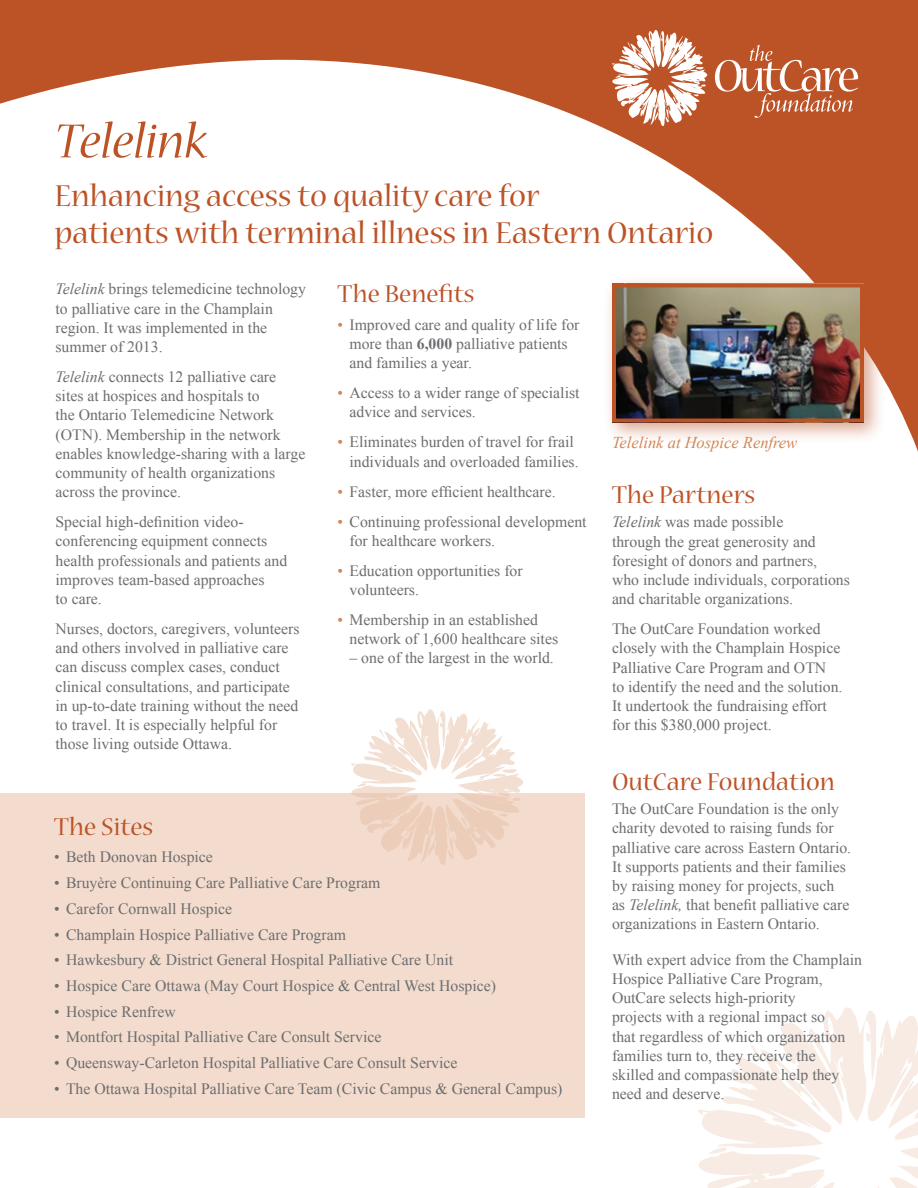
<style>
.page{position:relative;width:918px;height:1188px;background:#fff}
.page>*{position:absolute;margin:0;border:0;box-sizing:border-box;transform-origin:0 0}
.t1{font:italic 54px "Nueva Std";color:#bc5327}
.t2{font:33.45px/37.5px "Nueva Std";color:#bc5327}
.t3{font:27px "Nueva Std";color:#bc5327}
.t4{font:italic 16.5px "Times New Roman";color:#d18654}
.t5{font:15.75px/19.2px "Times New Roman";color:#6c6d70}
.s1{font-style:italic}
.s2{color:#d18654}
.s3{font-weight:700}
</style>
<div class="page">
<svg style="left:698px;top:1007px;width:220px;height:181px"></svg>
<svg style="left:0;top:0;width:918px;height:451px"></svg>
<div style="left:0;top:793px;width:585px;height:325px;background:#f3dccd"></div>
<svg style="left:351px;top:709px;width:173px;height:156px"></svg>
<div style="left:603px;top:275px;width:283px;height:169px;background:#bc5327;opacity:.5"></div>
<img style="left:617px;top:289px;width:242px;height:129px">
<div style="left:612px;top:284px;width:252px;height:139px;border:4px solid #bc5327"></div>
<svg style="left:715px;top:45px;width:143px;height:73px;background:#c76f4b"></svg>
<svg style="left:612px;top:30px;width:96px;height:96px"></svg>
<h1 class="t1" style="left:55px;top:117px;width:154px">Telelink</h1>
<h2 class="t2" style="left:55px;top:178px;width:660px">Enhancing access to quality care for<br>patients with terminal illness in Eastern Ontario</h2>
<p class="t5" style="left:56px;top:279px;width:252px"><span class="s1">Telelink</span> brings telemedicine technology to palliative care in the Champlain region. It was implemented in the summer of 2013.</p>
<p class="t5" style="left:56px;top:367px;width:251px"><span class="s1">Telelink</span> connects 12 palliative care sites at hospices and hospitals to<br>the Ontario Telemedicine Network (OTN). Membership in the network enables knowledge-sharing with a large community of health organizations across the province.</p>
<p class="t5" style="left:56px;top:512px;width:233px">Special high-definition video&shy;conferencing equipment connects health professionals and patients and improves team-based approaches<br>to care.</p>
<p class="t5" style="left:56px;top:619px;width:246px">Nurses, doctors, caregivers, volunteers and others involved in palliative care can discuss complex cases, conduct clinical consultations, and participate in up-to-date training without the need to travel. It is especially helpful for those living outside Ottawa.</p>
<h3 class="t3" style="left:338px;top:281px;width:139px">The Benefits</h3>
<p class="t5" style="left:350px;top:315px;width:232px;text-indent:-12px"><span class="s2">•</span> Improved care and quality of life for more than <span class="s3">6,000</span> palliative patients and families a year.</p>
<p class="t5" style="left:350px;top:383px;width:232px;text-indent:-12px"><span class="s2">•</span> Access to a wider range of specialist advice and services.</p>
<p class="t5" style="left:350px;top:432px;width:231px;text-indent:-12px"><span class="s2">•</span> Eliminates burden of travel for frail individuals and overloaded families.</p>
<p class="t5" style="left:338px;top:481px;width:220px"><span class="s2">•</span> Faster, more efficient healthcare.</p>
<p class="t5" style="left:350px;top:511px;width:239px;text-indent:-12px"><span class="s2">•</span> Continuing professional development for healthcare workers.</p>
<p class="t5" style="left:350px;top:561px;width:175px;text-indent:-12px"><span class="s2">•</span> Education opportunities for volunteers.</p>
<p class="t5" style="left:350px;top:610px;width:210px;text-indent:-12px"><span class="s2">•</span> Membership in an established network of 1,600 healthcare sites</p>
<p class="t5" style="left:350px;top:648px;width:206px">– one of the largest in the world.</p>
<h3 class="t3" style="left:54px;top:814px;width:101px">The Sites</h3>
<p class="t5" style="left:54px;top:847px;width:160px">• Beth Donovan Hospice</p>
<p class="t5" style="left:54px;top:873px;width:328px">• Bruyère Continuing Care Palliative Care Program</p>
<p class="t5" style="left:54px;top:899px;width:180px">• Carefor Cornwall Hospice</p>
<p class="t5" style="left:54px;top:924px;width:293px">• Champlain Hospice Palliative Care Program</p>
<p class="t5" style="left:54px;top:950px;width:401px">• Hawkesbury &amp; District General Hospital Palliative Care Unit</p>
<p class="t5" style="left:54px;top:976px;width:444px">• Hospice Care Ottawa (May Court Hospice &amp; Central West Hospice)</p>
<p class="t5" style="left:54px;top:1001px;width:123px">• Hospice Renfrew</p>
<p class="t5" style="left:54px;top:1027px;width:329px">• Montfort Hospital Palliative Care Consult Service</p>
<p class="t5" style="left:54px;top:1053px;width:405px">• Queensway-Carleton Hospital Palliative Care Consult Service</p>
<p class="t5" style="left:54px;top:1078px;width:510px">• The Ottawa Hospital Palliative Care Team (Civic Campus &amp; General Campus)</p>
<p class="t4" style="left:612px;top:431px;width:187px">Telelink at Hospice Renfrew</p>
<h3 class="t3" style="left:612px;top:482px;width:145px">The Partners</h3>
<p class="t5" style="left:612px;top:512px;width:239px"><span class="s1">Telelink</span> was made possible<br>through the great generosity and foresight of donors and partners,<br>who include individuals, corporations and charitable organizations.</p>
<p class="t5" style="left:612px;top:619px;width:232px">The OutCare Foundation worked closely with the Champlain Hospice Palliative Care Program and OTN<br>to identify the need and the solution.<br>It undertook the fundraising effort for this $380,000 project.</p>
<h3 class="t3" style="left:612px;top:769px;width:224px">OutCare Foundation</h3>
<p class="t5" style="left:612px;top:799px;width:241px">The OutCare Foundation is the only charity devoted to raising funds for palliative care across Eastern Ontario.<br>It supports patients and their families by raising money for projects, such as <span class="s1">Telelink,</span> that benefit palliative care organizations in Eastern Ontario.</p>
<p class="t5" style="left:612px;top:950px;width:252px">With expert advice from the Champlain Hospice Palliative Care Program, OutCare selects high-priority<br>projects with a regional impact so<br>that regardless of which organization families turn to, they receive the<br>skilled and compassionate help they need and deserve.</p>
</div>
